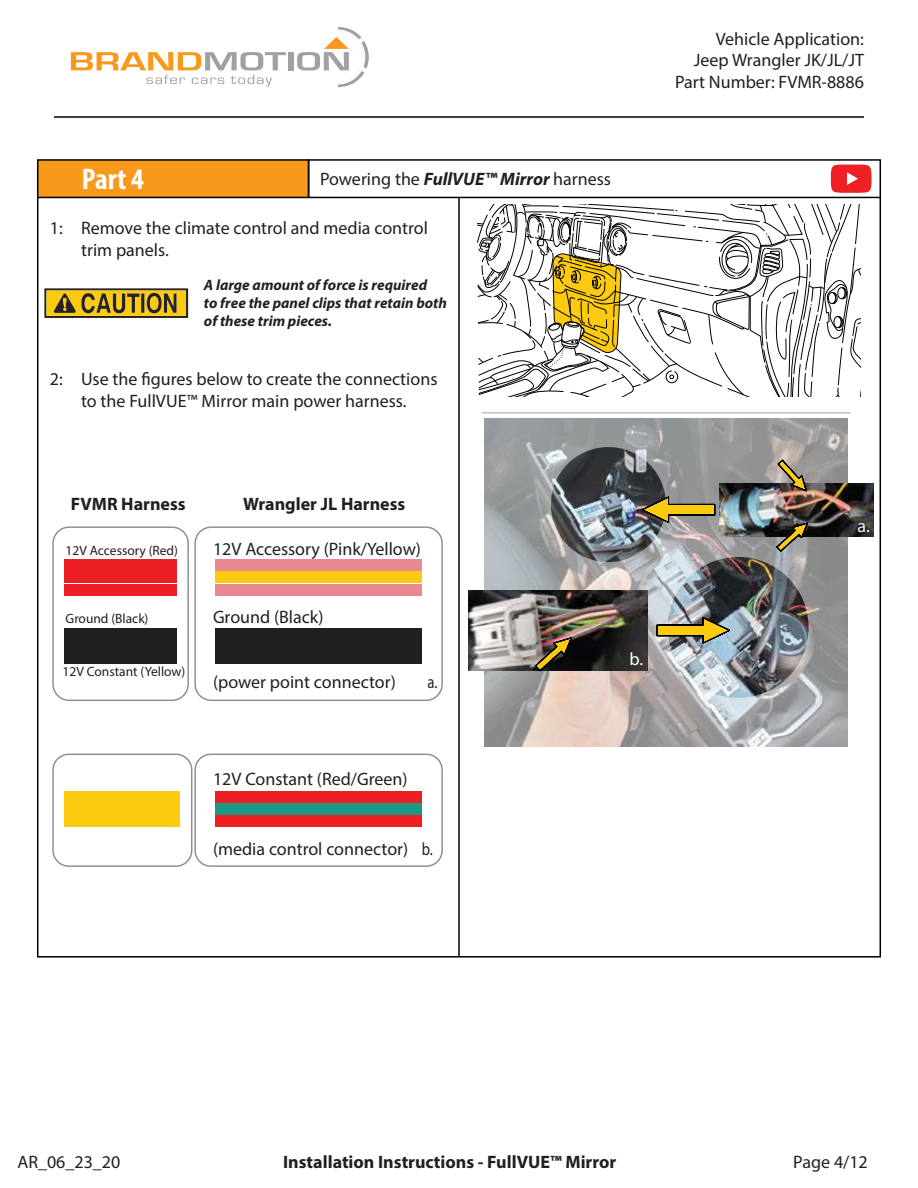
<style>
.page{position:relative;width:918px;height:1188px;background:#fff}
.page>*{position:absolute;margin:0;border:0;box-sizing:border-box;transform-origin:0 0}
.t1{font:700 condensed 30px "Myriad Pro";color:#fff}
.t2{font:18px/21.6px "Myriad Pro";color:#221f20}
.t3{font:700 18px "Myriad Pro";color:#221f20}
.t4{font:18px "Myriad Pro";color:#221f20;scale:.82 1}
.t5{font:18px "Myriad Pro";color:#fcfdfd}
.t6{font:18px "Myriad Pro";color:#fff}
.t7{font:italic 700 15px/18px "Myriad Pro";color:#221f20}
.t8{font:13.5px "Myriad Pro";color:#221f20}
.s1{font-weight:700;font-style:italic}
</style>
<div class="page">
<div style="left:288px;top:52px;width:5px;height:18px;background:#9fa1a3"></div>
<svg style="left:297px;top:27px;width:72px;height:60px"></svg>
<svg style="left:71px;top:52px;width:215px;height:35px"></svg>
<hr style="left:54px;top:116px;width:810px;height:2px;background:#000">
<div style="left:37px;top:159px;width:272px;height:39px;background:#f8991c;border:2px solid #000"></div>
<div style="left:308px;top:159px;width:573px;height:39px;border:2px solid #000"></div>
<hr style="left:458px;top:197px;width:2px;height:760px;background:#000">
<svg style="left:44px;top:288px;width:144px;height:30px"></svg>
<img style="left:484px;top:552px;width:364px;height:194px">
<img style="left:551px;top:447px;width:115px;height:115px;border-radius:58px">
<img style="left:668px;top:557px;width:141px;height:141px;border-radius:70px">
<img style="left:468px;top:590px;width:180px;height:81px">
<svg style="left:656px;top:617px;width:74px;height:130px"></svg>
<svg style="left:535px;top:637px;width:37px;height:35px"></svg>
<div style="left:216px;top:791px;width:206px;height:11px;background:#ed1f24"></div>
<div style="left:216px;top:803px;width:206px;height:11px;background:#1c9a81"></div>
<div style="left:216px;top:815px;width:206px;height:12px;background:#ed1f24"></div>
<div style="left:194px;top:754px;width:249px;height:113px;border:2px solid #221f20;border-radius:16px"></div>
<div style="left:216px;top:628px;width:206px;height:11px;background:#221f20"></div>
<div style="left:216px;top:641px;width:206px;height:11px;background:#221f20"></div>
<div style="left:216px;top:653px;width:206px;height:11px;background:#221f20"></div>
<div style="left:216px;top:560px;width:206px;height:11px;background:#e88891"></div>
<div style="left:216px;top:572px;width:206px;height:11px;background:#fcca0f"></div>
<div style="left:216px;top:584px;width:206px;height:11px;background:#e88891"></div>
<div style="left:194px;top:526px;width:249px;height:175px;border:2px solid #221f20;border-radius:16px"></div>
<div style="left:65px;top:791px;width:115px;height:11px;background:#fcca0f"></div>
<div style="left:65px;top:803px;width:115px;height:11px;background:#fcca0f"></div>
<div style="left:65px;top:815px;width:115px;height:12px;background:#fcca0f"></div>
<div style="left:52px;top:754px;width:140px;height:113px;border:2px solid #221f20;border-radius:16px"></div>
<div style="left:64px;top:628px;width:113px;height:11px;background:#221f20"></div>
<div style="left:64px;top:641px;width:113px;height:11px;background:#221f20"></div>
<div style="left:64px;top:653px;width:113px;height:11px;background:#221f20"></div>
<div style="left:64px;top:560px;width:113px;height:11px;background:#ed1f24"></div>
<div style="left:64px;top:572px;width:113px;height:11px;background:#ed1f24"></div>
<div style="left:64px;top:584px;width:113px;height:11px;background:#ed1f24"></div>
<div style="left:52px;top:526px;width:137px;height:175px;border:2px solid #221f20;border-radius:16px"></div>
<svg style="left:477px;top:165px;width:395px;height:387px"></svg>
<p class="t2" style="left:50px;top:219px;width:14px">1:</p>
<p class="t2" style="left:50px;top:370px;width:14px">2:</p>
<h1 class="t1" style="left:82px;top:168px;width:64px">Part 4</h1>
<p class="t2" style="left:320px;top:170px;width:293px">Powering the <span class="s1">FullVUE™ Mirror</span> harness</p>
<p class="t2" style="left:81px;top:219px;width:348px">Remove the climate control and media control trim panels.</p>
<p class="t7" style="left:204px;top:277px;width:245px">A large amount of force is required<br>to free the panel clips that retain both of these trim pieces.</p>
<p class="t2" style="left:81px;top:370px;width:358px">Use the figures below to create the connections to the FullVUE™ Mirror main power harness.</p>
<p class="t2" style="left:675px;top:29px;width:190px;text-align:right">Vehicle Application:<br>Jeep Wrangler JK/JL/JT<br>Part Number: FVMR-8886</p>
<p class="t3" style="left:71px;top:497px;width:116px">FVMR Harness</p>
<p class="t3" style="left:243px;top:497px;width:164px">Wrangler JL Harness</p>
<p class="t8" style="left:66px;top:545px;width:114px">12V Accessory (Red)</p>
<p class="t8" style="left:66px;top:614px;width:84px">Ground (Black)</p>
<p class="t8" style="left:63px;top:666px;width:124px">12V Constant (Yellow)</p>
<p class="t2" style="left:213px;top:540px;width:210px">12V Accessory (Pink/Yellow)</p>
<p class="t2" style="left:213px;top:608px;width:112px">Ground (Black)</p>
<p class="t2" style="left:213px;top:672px;width:184px">(power point connector)</p>
<p class="t4" style="left:428px;top:675px;width:14px">a.</p>
<p class="t2" style="left:213px;top:769px;width:196px">12V Constant (Red/Green)</p>
<p class="t2" style="left:213px;top:840px;width:197px">(media control connector)</p>
<p class="t4" style="left:422px;top:842px;width:15px">b.</p>
<p class="t6" style="left:630px;top:652px;width:15px">b.</p>
<p class="t5" style="left:858px;top:519px;width:14px">a.</p>
<p class="t2" style="left:17px;top:1153px;width:105px">AR_06_23_20</p>
<p class="t3" style="left:283px;top:1155px;width:335px">Installation Instructions - FullVUE™ Mirror</p>
<p class="t2" style="left:793px;top:1153px;width:76px">Page 4/12</p>
</div>
